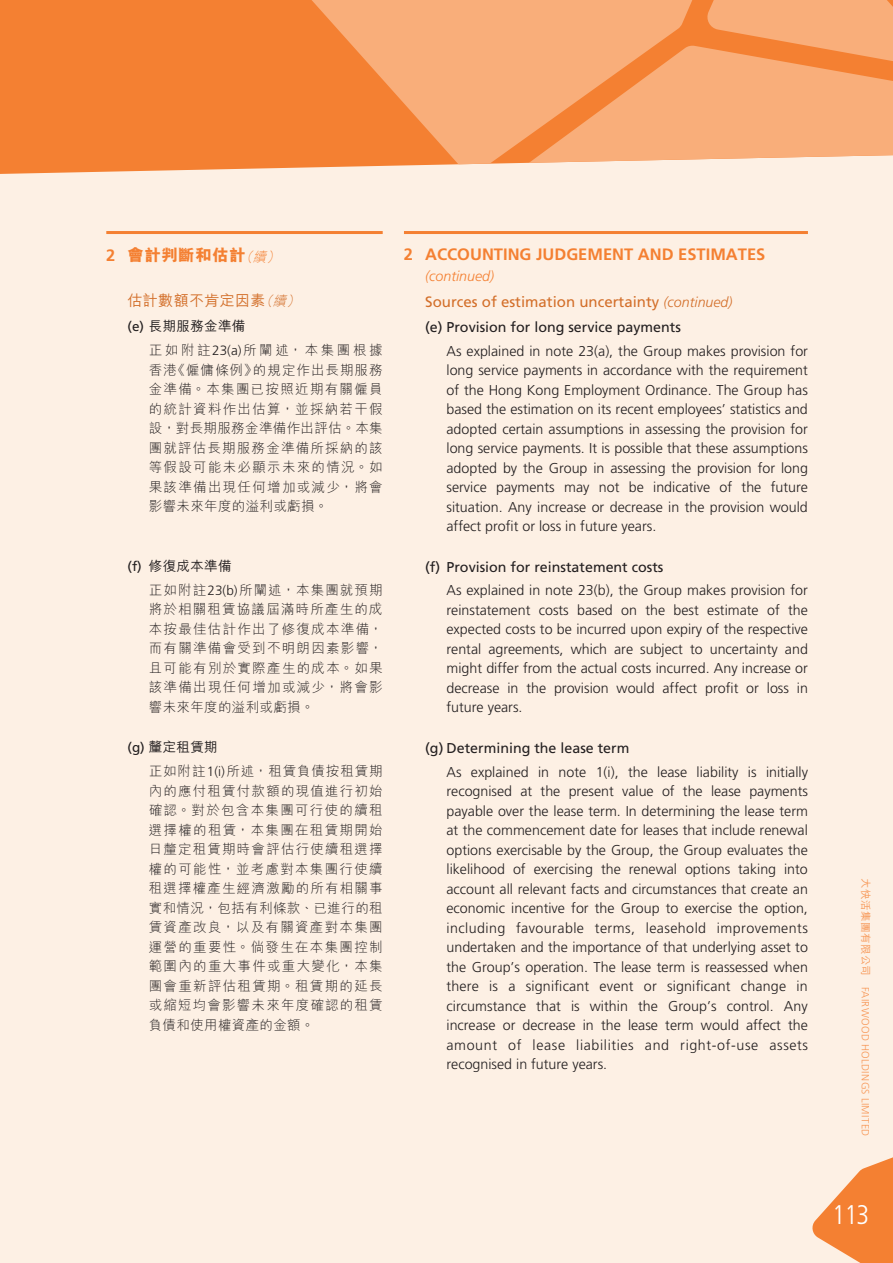
<style>
.page{position:relative;width:893px;height:1263px;background:#fdf0e4}
.page>*{position:absolute;margin:0;border:0;box-sizing:border-box;transform-origin:0 0}
.t1{font:300 condensed 27px "Frutiger LT Std";color:#fff}
.t2{font:700 16.5px "Frutiger LT Std";color:#f48032}
.t3{font:800 16.5px "M Hei HK";letter-spacing:.025em;color:#f48032}
.t4{font:15px "Frutiger LT Std";color:#d36f2a}
.t5{font:500 15px "M Hei HK";letter-spacing:.025em;color:#d36f2a}
.t6{font:300 14.25px/19.5px "Frutiger LT Std";color:#231f20;text-align:justify}
.t7{font:14.25px "Frutiger LT Std";color:#231f20}
.t8{font:italic 300 14.25px "Frutiger LT Std";color:#f48032}
.t9{font:300 13.5px/19.5px "M Hei HK";letter-spacing:.095em;color:#231f20;text-align:justify}
.t10{font:300 13.5px/23.7px "M Hei HK";letter-spacing:.195em;color:#231f20}
.t11{font:300 13.5px/23.7px "M Hei HK";letter-spacing:.065em;color:#231f20}
.t12{font:300 10.5px "Frutiger LT Std";letter-spacing:.035em;color:#f79756}
.s1{font-family:"Frutiger LT Std";font-weight:700}
.s2{font-weight:300;font-style:italic;font-size:13.5px}
.s3{font-family:"Frutiger LT Std";font-weight:400}
.s4{font-weight:500}
.s5{font-family:"Frutiger LT Std"}
.s6{font-weight:300;font-style:italic;font-size:14.25px}
.s7{font-family:"M Hei HK";font-weight:500}
</style>
<div class="page">
<div style="left:0;top:0;width:705px;height:174px;background:#f48032"></div>
<svg style="left:284px;top:0;width:418px;height:174px;background:#f79e61"></svg>
<svg style="left:495px;top:45px;width:398px;height:129px;background:#f8b17f"></svg>
<svg style="left:705px;top:0;width:188px;height:67px;background:#f7a166"></svg>
<svg style="left:812px;top:1157px;width:81px;height:106px"></svg>
<hr style="left:106px;top:231px;width:277px;height:3px;background:#f48032">
<hr style="left:404px;top:231px;width:404px;height:3px;background:#f48032">
<p class="t3" style="left:106px;top:247px;width:178px"><span class="s1">2</span> 會計判斷和估計<span class="s2">（續）</span></p>
<p class="t5" style="left:128px;top:290px;width:177px">估計數額不肯定因素<span class="s2">（續）</span></p>
<p class="t10" style="left:149px;top:314px;width:235px;text-indent:-21px"><span class="s3">(e)</span> <span class="s4">長期服務金準備<br></span>正如附註<span class="s5">23(a)</span>所闡述，本集團根據</p>
<p class="t9" style="left:149px;top:360px;width:235px">香港《僱傭條例》的規定作出長期服務金準備。本集團已按照近期有關僱員的統計資料作出估算，並採納若干假設，對長期服務金準備作出評估。本集團就評估長期服務金準備所採納的該等假設可能未必顯示未來的情況。如果該準備出現任何增加或減少，將會影響未來年度的溢利或虧損。</p>
<p class="t9" style="left:149px;top:554px;width:235px;line-height:23.7px;text-indent:-21px"><span class="s3">(f)</span> <span class="s4">修復成本準備<br></span>正如附註<span class="s5">23(b)</span>所闡述，本集團就預期</p>
<p class="t9" style="left:149px;top:599px;width:235px">將於相關租賃協議屆滿時所產生的成本按最佳估計作出了修復成本準備，而有關準備會受到不明朗因素影響，且可能有別於實際產生的成本。如果該準備出現任何增加或減少，將會影響未來年度的溢利或虧損。</p>
<p class="t11" style="left:149px;top:735px;width:235px;text-indent:-21px"><span class="s3">(g)</span> <span class="s4">釐定租賃期<br></span>正如附註<span class="s5">1(i)</span>所述，租賃負債按租賃期</p>
<p class="t9" style="left:149px;top:781px;width:235px">內的應付租賃付款額的現值進行初始確認。對於包含本集團可行使的續租選擇權的租賃，本集團在租賃期開始日釐定租賃期時會評估行使續租選擇權的可能性，並考慮對本集團行使續租選擇權產生經濟激勵的所有相關事實和情況，包括有利條款、已進行的租賃資產改良，以及有關資產對本集團運營的重要性。倘發生在本集團控制範圍內的重大事件或重大變化，本集團會重新評估租賃期。租賃期的延長或縮短均會影響未來年度確認的租賃負債和使用權資產的金額。</p>
<p class="t2" style="left:404px;top:245px;width:363px">2 ACCOUNTING JUDGEMENT AND ESTIMATES</p>
<p class="t8" style="left:425px;top:268px;width:70px">(continued)</p>
<p class="t4" style="left:425px;top:293px;width:309px">Sources of estimation uncertainty <span class="s6">(continued)</span></p>
<p class="t7" style="left:425px;top:318px;width:257px">(e) Provision for long service payments</p>
<p class="t6" style="left:446px;top:341px;width:363px">As explained in note 23(a), the Group makes provision for long service payments in accordance with the requirement of the Hong Kong Employment Ordinance. The Group has based the estimation on its recent employees’ statistics and adopted certain assumptions in assessing the provision for long service payments. It is possible that these assumptions adopted by the Group in assessing the provision for long service payments may not be indicative of the future situation. Any increase or decrease in the provision would affect profit or loss in future years.</p>
<p class="t7" style="left:425px;top:558px;width:240px">(f) Provision for reinstatement costs</p>
<p class="t6" style="left:446px;top:581px;width:363px">As explained in note 23(b), the Group makes provision for reinstatement costs based on the best estimate of the expected costs to be incurred upon expiry of the respective rental agreements, which are subject to uncertainty and might differ from the actual costs incurred. Any increase or decrease in the provision would affect profit or loss in future years.</p>
<p class="t7" style="left:425px;top:739px;width:206px">(g) Determining the lease term</p>
<p class="t6" style="left:446px;top:762px;width:363px">As explained in note 1(i), the lease liability is initially recognised at the present value of the lease payments payable over the lease term. In determining the lease term at the commencement date for leases that include renewal options exercisable by the Group, the Group evaluates the likelihood of exercising the renewal options taking into account all relevant facts and circumstances that create an economic incentive for the Group to exercise the option, including favourable terms, leasehold improvements undertaken and the importance of that underlying asset to the Group’s operation. The lease term is reassessed when there is a significant event or significant change in circumstance that is within the Group’s control. Any increase or decrease in the lease term would affect the amount of lease liabilities and right-of-use assets recognised in future years.</p>
<p class="t12" style="left:871px;top:878px;width:259px;rotate:90deg"><span class="s7">大快活集團有限公司</span> FAIRWOOD HOLDINGS LIMITED</p>
<h1 class="t1" style="left:832px;top:1199px;width:39px">113</h1>
</div>
